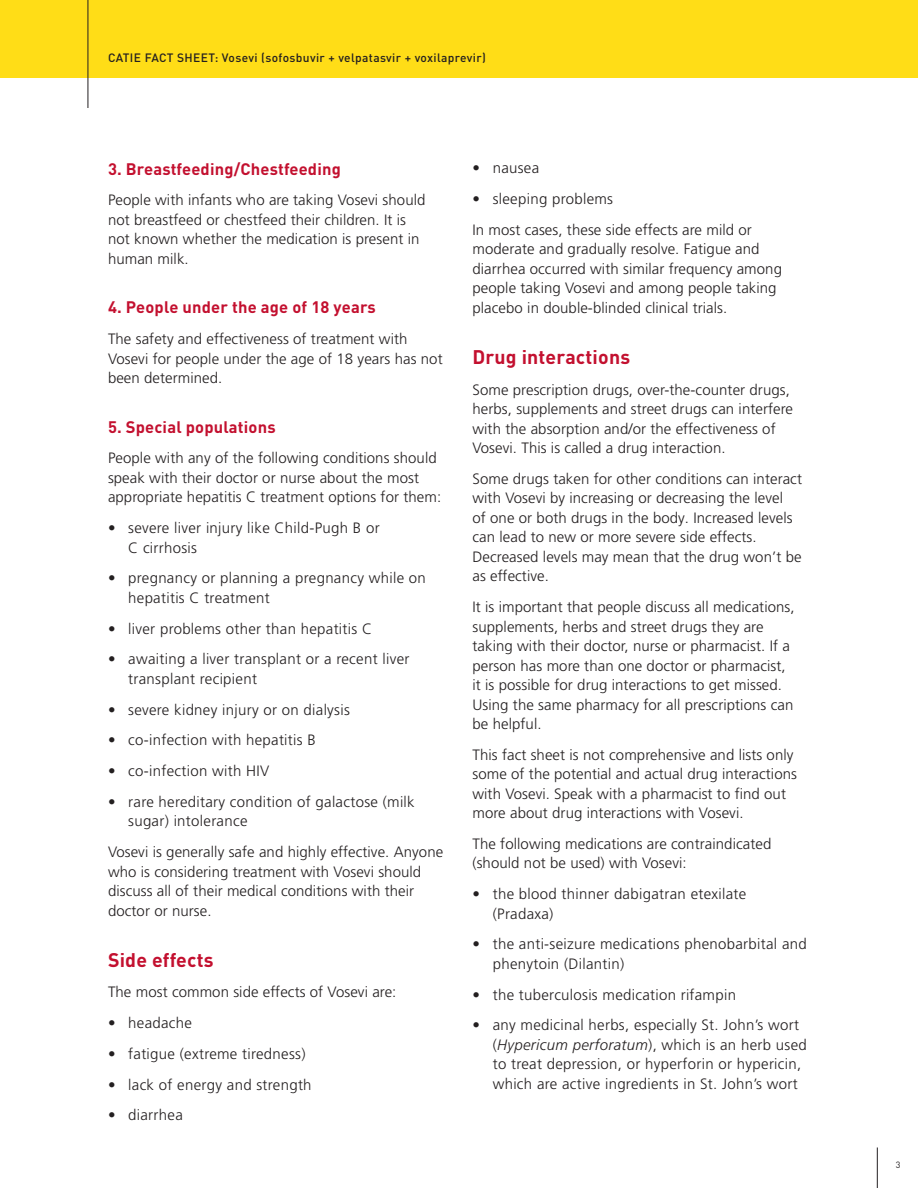
<style>
.page{position:relative;width:918px;height:1188px;background:#fff}
.page>*{position:absolute;margin:0;border:0;box-sizing:border-box;transform-origin:0 0}
.t1{font:700 19.5px "DINOT";letter-spacing:.01em;color:#c3102f}
.t2{font:700 16.5px "DINOT";letter-spacing:.01em;color:#c3102f}
.t3{font:300 15px/19.5px "Frutiger LT Pro";letter-spacing:.005em;color:#231f20}
.t4{font:500 12px "DINOT";letter-spacing:.03em;color:#231f20}
.t5{font:9px "DINOT";color:#231f20}
.s1{font-style:italic}
</style>
<div class="page">
<hr style="left:877px;top:1148px;width:1px;height:40px;background:#231f20">
<div style="left:0;top:0;width:918px;height:78px;background:#ffdd17"></div>
<hr style="left:88px;top:0;width:1px;height:108px;background:#231f20">
<p class="t4" style="left:108px;top:50px;width:379px">CATIE FACT SHEET: Vosevi (sofosbuvir + velpatasvir + voxilaprevir)</p>
<p class="t2" style="left:108px;top:156px;width:234px">3. Breastfeeding/Chestfeeding</p>
<p class="t3" style="left:108px;top:191px;width:319px">People with infants who are taking Vosevi should not breastfeed or chestfeed their children. It is not known whether the medication is present in human milk.</p>
<p class="t2" style="left:108px;top:295px;width:269px">4. People under the age of 18 years</p>
<p class="t3" style="left:108px;top:329px;width:336px">The safety and effectiveness of treatment with<br>Vosevi for people under the age of 18 years has not been determined.</p>
<p class="t2" style="left:108px;top:414px;width:169px">5. Special populations</p>
<p class="t3" style="left:108px;top:449px;width:335px">People with any of the following conditions should speak with their doctor or nurse about the most appropriate hepatitis C treatment options for them:</p>
<p class="t3" style="left:128px;top:518px;width:253px;text-indent:-20px">• severe liver injury like Child-Pugh B or<br>C cirrhosis</p>
<p class="t3" style="left:128px;top:569px;width:299px;text-indent:-20px">• pregnancy or planning a pregnancy while on hepatitis C treatment</p>
<p class="t3" style="left:108px;top:619px;width:266px">• liver problems other than hepatitis C</p>
<p class="t3" style="left:128px;top:650px;width:283px;text-indent:-20px">• awaiting a liver transplant or a recent liver transplant recipient</p>
<p class="t3" style="left:108px;top:700px;width:243px">• severe kidney injury or on dialysis</p>
<p class="t3" style="left:108px;top:731px;width:209px">• co-infection with hepatitis B</p>
<p class="t3" style="left:108px;top:761px;width:163px">• co-infection with HIV</p>
<p class="t3" style="left:128px;top:792px;width:288px;text-indent:-20px">• rare hereditary condition of galactose (milk sugar) intolerance</p>
<p class="t3" style="left:108px;top:842px;width:337px">Vosevi is generally safe and highly effective. Anyone who is considering treatment with Vosevi should discuss all of their medical conditions with their doctor or nurse.</p>
<h1 class="t1" style="left:108px;top:944px;width:107px">Side effects</h1>
<p class="t3" style="left:108px;top:983px;width:290px">The most common side effects of Vosevi are:</p>
<p class="t3" style="left:108px;top:1013px;width:86px">• headache</p>
<p class="t3" style="left:108px;top:1044px;width:199px">• fatigue (extreme tiredness)</p>
<p class="t3" style="left:108px;top:1075px;width:205px">• lack of energy and strength</p>
<p class="t3" style="left:108px;top:1106px;width:76px">• diarrhea</p>
<p class="t3" style="left:472px;top:158px;width:68px">• nausea</p>
<p class="t3" style="left:472px;top:184px;width:281px;line-height:30.8px">• sleeping problems<br>In most cases, these side effects are mild or</p>
<p class="t3" style="left:472px;top:239px;width:311px">moderate and gradually resolve. Fatigue and diarrhea occurred with similar frequency among people taking Vosevi and among people taking placebo in double-blinded clinical trials.</p>
<h1 class="t1" style="left:472px;top:341px;width:159px">Drug interactions</h1>
<p class="t3" style="left:472px;top:380px;width:322px">Some prescription drugs, over-the-counter drugs, herbs, supplements and street drugs can interfere with the absorption and/or the effectiveness of Vosevi. This is called a drug interaction.</p>
<p class="t3" style="left:472px;top:469px;width:331px">Some drugs taken for other conditions can interact with Vosevi by increasing or decreasing the level<br>of one or both drugs in the body. Increased levels can lead to new or more severe side effects.<br>Decreased levels may mean that the drug won’t be as effective.</p>
<p class="t3" style="left:472px;top:597px;width:324px">It is important that people discuss all medications, supplements, herbs and street drugs they are taking with their doctor, nurse or pharmacist. If a person has more than one doctor or pharmacist, it is possible for drug interactions to get missed.<br>Using the same pharmacy for all prescriptions can be helpful.</p>
<p class="t3" style="left:472px;top:745px;width:326px">This fact sheet is not comprehensive and lists only some of the potential and actual drug interactions with Vosevi. Speak with a pharmacist to find out more about drug interactions with Vosevi.</p>
<p class="t3" style="left:472px;top:834px;width:300px">The following medications are contraindicated (should not be used) with Vosevi:</p>
<p class="t3" style="left:493px;top:884px;width:255px;text-indent:-20px">• the blood thinner dabigatran etexilate (Pradaxa)</p>
<p class="t3" style="left:493px;top:935px;width:316px;text-indent:-20px">• the anti-seizure medications phenobarbital and phenytoin (Dilantin)</p>
<p class="t3" style="left:472px;top:985px;width:265px">• the tuberculosis medication rifampin</p>
<p class="t3" style="left:493px;top:1016px;width:316px;text-indent:-20px">• any medicinal herbs, especially St. John’s wort (<span class="s1">Hypericum perforatum</span>), which is an herb used to treat depression, or hyperforin or hypericin, which are active ingredients in St. John’s wort</p>
<p class="t5" style="left:896px;top:1158px;width:6px">3</p>
</div>
